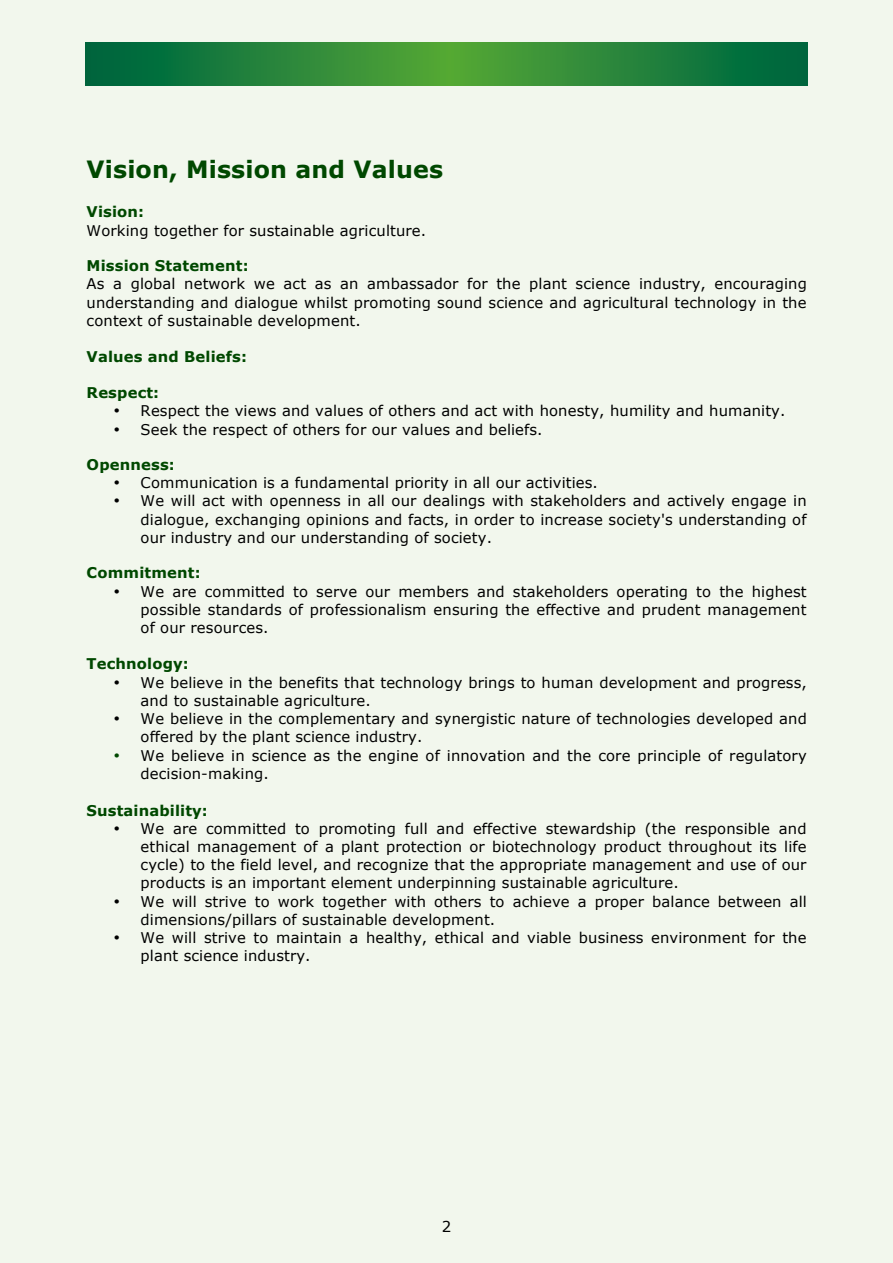
<style>
.page{position:relative;width:893px;height:1263px;background:#f2f7ed}
.page>*{position:absolute;margin:0;border:0;box-sizing:border-box;transform-origin:0 0}
.t1{font:700 23.7px "Verdana";letter-spacing:.005em;color:#004800}
.t2{font:15px "Verdana";color:#000}
.t3{font:14.7px/18.3px "Verdana";letter-spacing:.01em;color:#000}
.t4{font:700 14.7px "Verdana";letter-spacing:.01em;color:#004800}
.s1{color:#004800}
</style>
<div class="page">
<svg style="left:85px;top:43px;width:723px;height:42px;background:#25843a"></svg>
<h1 class="t1" style="left:87px;top:154px;width:358px">Vision, Mission and Values</h1>
<p class="t4" style="left:87px;top:203px;width:59px">Vision:</p>
<p class="t3" style="left:87px;top:221px;width:341px">Working together for sustainable agriculture.</p>
<p class="t4" style="left:87px;top:257px;width:163px">Mission Statement:</p>
<p class="t3" style="left:87px;top:274px;width:722px;text-align:justify">As a global network we act as an ambassador for the plant science industry, encouraging understanding and dialogue whilst promoting sound science and agricultural technology in the context of sustainable development.</p>
<p class="t4" style="left:87px;top:347px;width:162px">Values and Beliefs:</p>
<p class="t4" style="left:87px;top:383px;width:74px">Respect:</p>
<p class="t3" style="left:114px;top:401px;width:673px">• Respect the views and values of others and act with honesty, humility and humanity.</p>
<p class="t3" style="left:114px;top:420px;width:431px">• Seek the respect of others for our values and beliefs.</p>
<p class="t4" style="left:87px;top:455px;width:90px">Openness:</p>
<p class="t3" style="left:114px;top:473px;width:486px">• Communication is a fundamental priority in all our activities.</p>
<p class="t3" style="left:141px;top:491px;width:668px;text-align:justify;text-indent:-27px">• We will act with openness in all our dealings with stakeholders and actively engage in dialogue, exchanging opinions and facts, in order to increase society's understanding of our industry and our understanding of society.</p>
<p class="t4" style="left:87px;top:563px;width:116px">Commitment:</p>
<p class="t3" style="left:141px;top:582px;width:668px;text-align:justify;text-indent:-27px">• We are committed to serve our members and stakeholders operating to the highest possible standards of professionalism ensuring the effective and prudent management of our resources.</p>
<p class="t4" style="left:87px;top:655px;width:104px">Technology:</p>
<p class="t3" style="left:141px;top:673px;width:668px;text-indent:-27px">• We believe in the benefits that technology brings to human development and progress, and to sustainable agriculture.</p>
<p class="t3" style="left:141px;top:709px;width:668px;text-indent:-27px">• We believe in the complementary and synergistic nature of technologies developed and offered by the plant science industry.</p>
<p class="t3" style="left:141px;top:746px;width:668px;text-indent:-27px"><span class="s1">•</span> We believe in science as the engine of innovation and the core principle of regulatory decision-making.</p>
<p class="t4" style="left:87px;top:801px;width:123px">Sustainability:</p>
<p class="t3" style="left:141px;top:819px;width:668px;text-align:justify;text-indent:-27px">• We are committed to promoting full and effective stewardship (the responsible and ethical management of a plant protection or biotechnology product throughout its life cycle) to the field level, and recognize that the appropriate management and use of our products is an important element underpinning sustainable agriculture.</p>
<p class="t3" style="left:141px;top:892px;width:668px;text-indent:-27px">• We will strive to work together with others to achieve a proper balance between all dimensions/pillars of sustainable development.</p>
<p class="t3" style="left:141px;top:928px;width:667px;text-indent:-27px">• We will strive to maintain a healthy, ethical and viable business environment for the plant science industry.</p>
<p class="t2" style="left:442px;top:1217px;width:11px">2</p>
</div>
